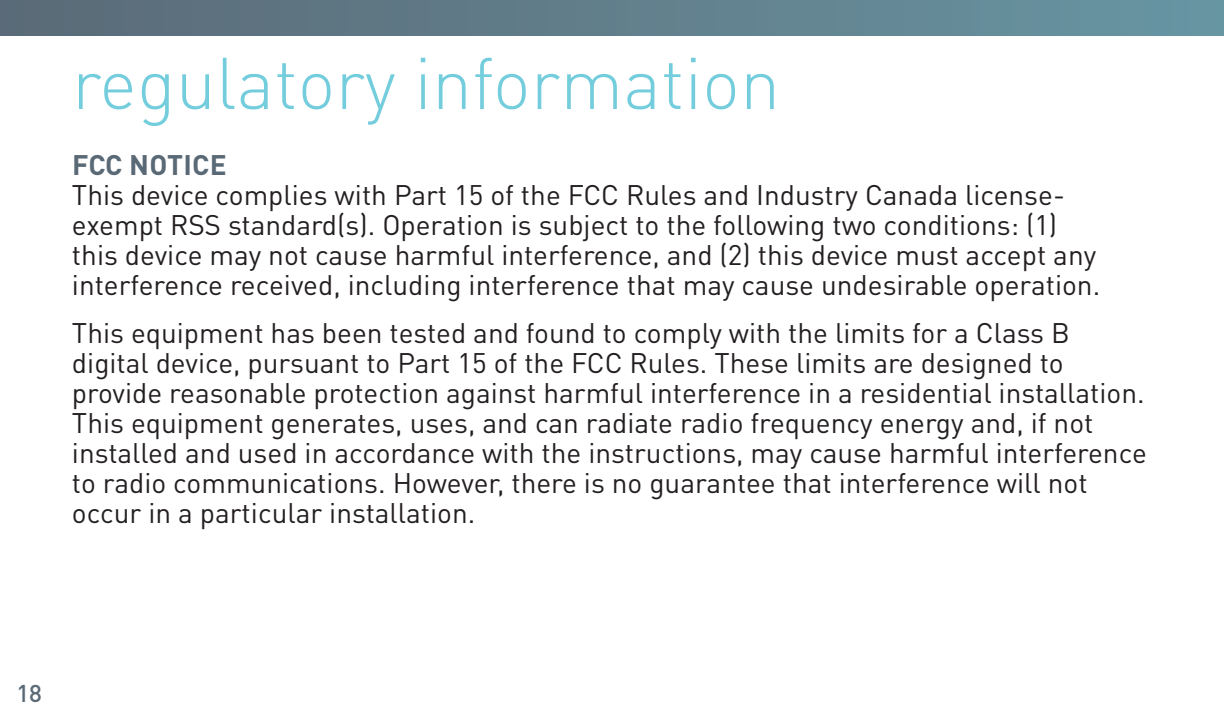
<style>
.page{position:relative;width:1224px;height:720px;background:#fff}
.page>*{position:absolute;margin:0;border:0;box-sizing:border-box;transform-origin:0 0}
.t1{font:300 72px "DIN Pro";color:#73cddc}
.t2{font:28px/30px "DIN Pro";color:#231f20}
.t3{font:700 28px "DIN Pro";letter-spacing:.01em;color:#5a6976}
.t4{font:500 24px "DIN Pro";color:#5a6976}
</style>
<div class="page">
<div style="left:0;top:0;width:1224px;height:36px;background:linear-gradient(to right,#5b6976,#6895a2)"></div>
<h1 class="t1" style="left:72px;top:34px;width:710px">regulatory information</h1>
<p class="t3" style="left:72px;top:146px;width:156px">FCC NOTICE</p>
<p class="t2" style="left:72px;top:179px;width:1026px">This device complies with Part 15 of the FCC Rules and Industry Canada license&shy;exempt RSS standard(s). Operation is subject to the following two conditions: (1) this device may not cause harmful interference, and (2) this device must accept any interference received, including interference that may cause undesirable operation.</p>
<p class="t2" style="left:72px;top:317px;width:1076px">This equipment has been tested and found to comply with the limits for a Class B digital device, pursuant to Part 15 of the FCC Rules. These limits are designed to provide reasonable protection against harmful interference in a residential installation.<br>This equipment generates, uses, and can radiate radio frequency energy and, if not installed and used in accordance with the instructions, may cause harmful interference to radio communications. However, there is no guarantee that interference will not occur in a particular installation.</p>
<p class="t4" style="left:16px;top:677px;width:27px">18</p>
</div>
